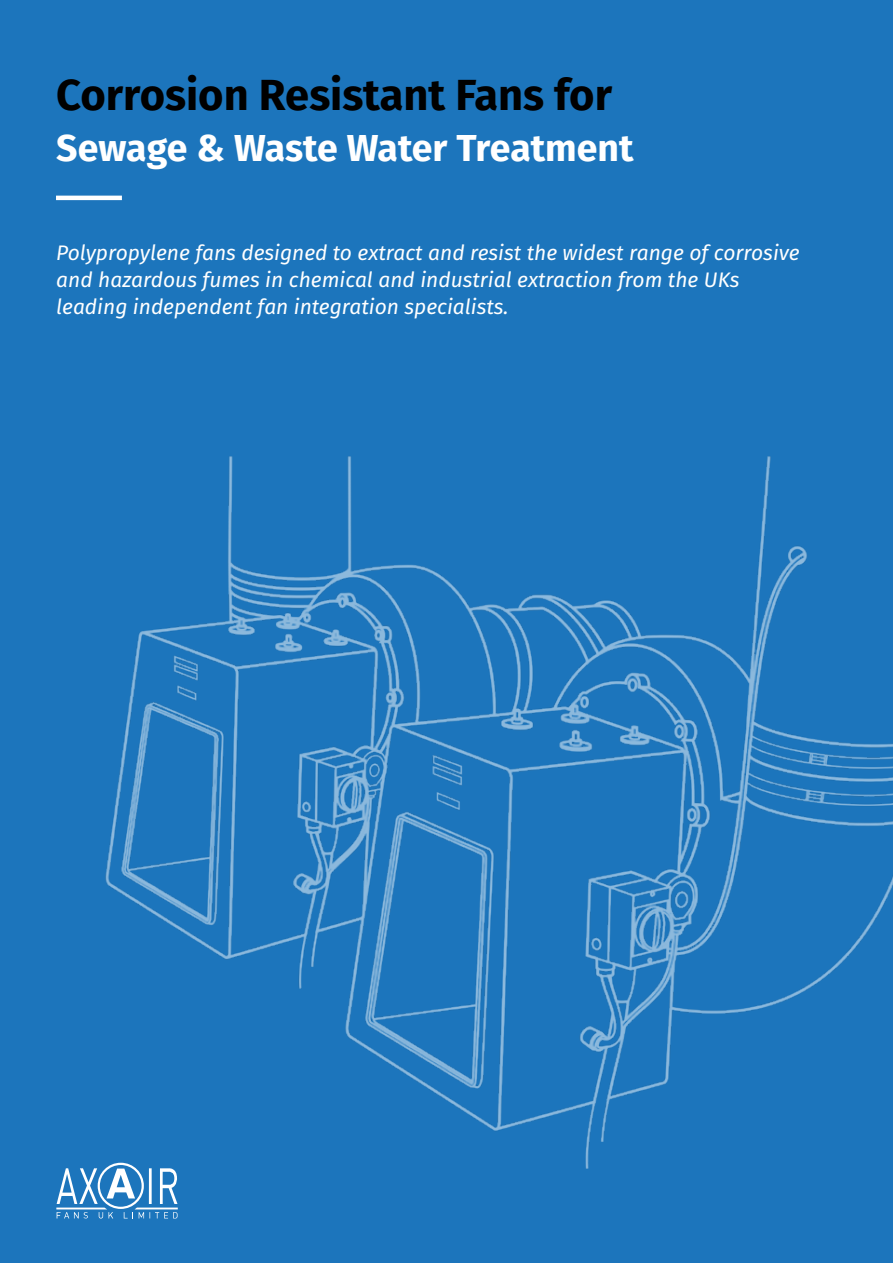
<style>
.page{position:relative;width:893px;height:1263px;background:#1c75bc}
.page>*{position:absolute;margin:0;border:0;box-sizing:border-box;transform-origin:0 0}
.t1{font:700 43.5px "Fira Sans";color:#000}
.t2{font:700 37.5px "Fira Sans";color:#fff}
.t3{font:italic 21px/27px "Fira Sans";color:#fff}
</style>
<div class="page">
<img style="left:105px;top:456px;width:788px;height:763px">
<hr style="left:56px;top:196px;width:66px;height:4px;background:#fff">
<svg style="left:56px;top:1163px;width:122px;height:55px"></svg>
<h1 class="t1" style="left:56px;top:58px;width:557px">Corrosion Resistant Fans for</h1>
<h2 class="t2" style="left:56px;top:116px;width:579px">Sewage &amp; Waste Water Treatment</h2>
<p class="t3" style="left:56px;top:239px;width:745px">Polypropylene fans designed to extract and resist the widest range of corrosive and hazardous fumes in chemical and industrial extraction from the UKs leading independent fan integration specialists.</p>
</div>
